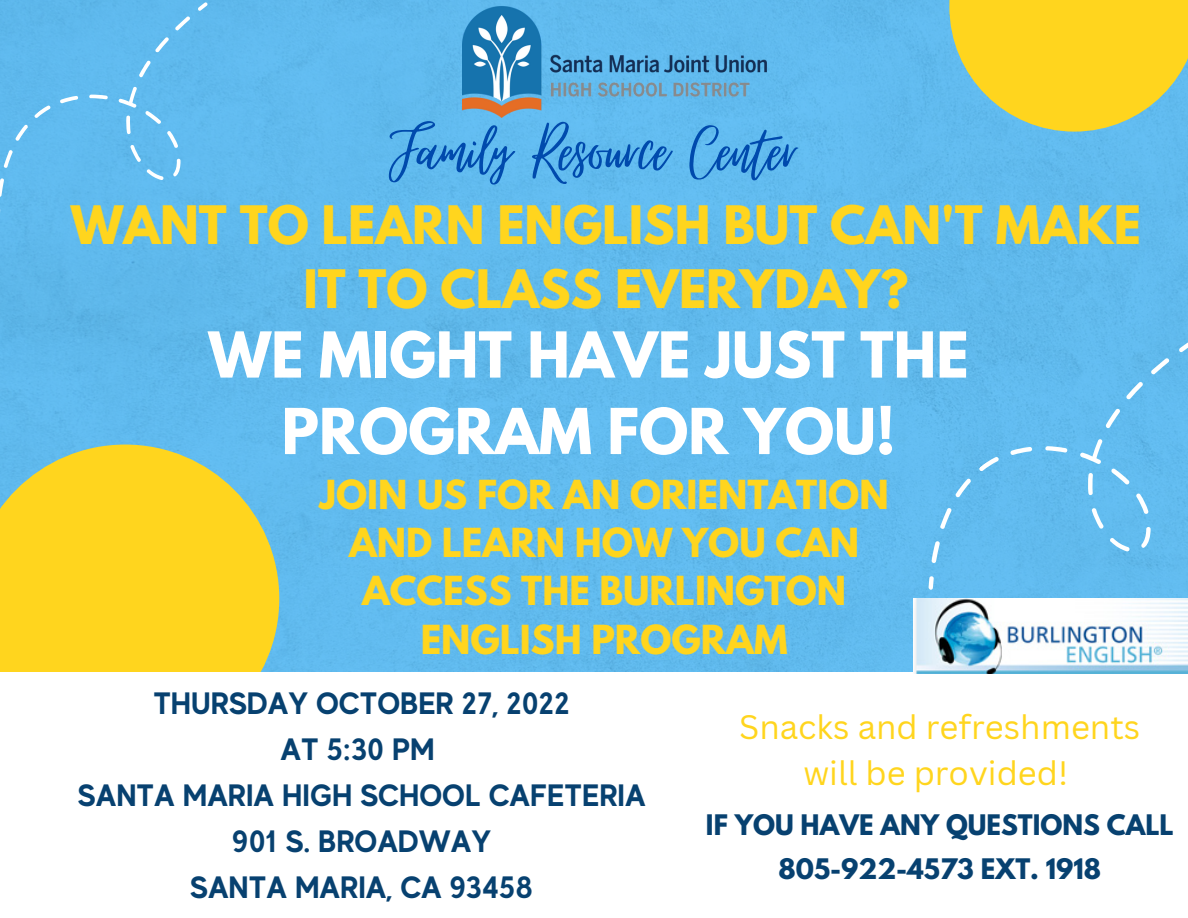
<style>
.page{position:relative;width:1188px;height:918px;background:#fff}
.page>*{position:absolute;margin:0;border:0;box-sizing:border-box;transform-origin:0 0}
.t1{font:85.5px "Virtual";color:#004aad}
.t2{font:700 56.1px/76.5px "League Spartan";color:#fff;text-align:center}
.t3{font:700 46.95px/64.2px "League Spartan";color:#ffd51e;text-align:center}
.t4{font:700 35.4px/48.3px "League Spartan";color:#ffd51e;text-align:center}
.t5{font:33px/46.2px "Canva Sans";color:#ffd51e;text-align:center}
.t6{font:700 30.9px/45.9px "MADE Evolve Sans";color:#074170;text-align:center}
.t7{font:700 25.05px/43.8px "League Spartan";color:#074170;text-align:center}
</style>
<div class="page">
<div style="left:0;top:0;width:1188px;height:672px;background:#61baee"></div>
<svg style="left:0;top:445px;width:279px;height:227px;background:#ebd137"></svg>
<svg style="left:949px;top:0;width:239px;height:132px;background:#e1d044"></svg>
<svg style="left:0;top:207px;width:5px;height:13px"></svg>
<svg style="left:13px;top:103px;width:38px;height:38px"></svg>
<svg style="left:59px;top:90px;width:20px;height:19px"></svg>
<svg style="left:175px;top:16px;width:16px;height:15px"></svg>
<svg style="left:0;top:149px;width:18px;height:20px"></svg>
<svg style="left:154px;top:37px;width:17px;height:16px"></svg>
<svg style="left:0;top:178px;width:11px;height:20px"></svg>
<svg style="left:136px;top:60px;width:18px;height:18px"></svg>
<svg style="left:88px;top:87px;width:21px;height:20px"></svg>
<svg style="left:118px;top:85px;width:69px;height:99px;background:#6bbfef"></svg>
<svg style="left:197px;top:1px;width:11px;height:11px"></svg>
<svg style="left:924px;top:575px;width:15px;height:16px"></svg>
<svg style="left:952px;top:454px;width:48px;height:44px;background:#6dbfee"></svg>
<svg style="left:1010px;top:440px;width:23px;height:22px"></svg>
<svg style="left:1150px;top:357px;width:20px;height:18px"></svg>
<svg style="left:934px;top:507px;width:24px;height:23px"></svg>
<svg style="left:1124px;top:381px;width:21px;height:19px"></svg>
<svg style="left:924px;top:540px;width:24px;height:24px"></svg>
<svg style="left:1102px;top:408px;width:22px;height:21px"></svg>
<svg style="left:1044px;top:437px;width:24px;height:24px"></svg>
<svg style="left:1079px;top:437px;width:79px;height:119px;background:#6dc0ef"></svg>
<svg style="left:1178px;top:341px;width:10px;height:13px"></svg>
<img style="left:462px;top:7px;width:305px;height:111px">
<img style="left:914px;top:599px;width:274px;height:74px">
<h1 class="t1" style="left:390px;top:105px;width:409px">Family Resource Center</h1>
<h3 class="t3" style="left:71px;top:199px;width:1072px">WANT TO LEARN ENGLISH BUT CAN'T MAKE<br>IT TO CLASS EVERYDAY?</h3>
<h2 class="t2" style="left:208px;top:324px;width:762px">WE MIGHT HAVE JUST THE<br>PROGRAM FOR YOU!</h2>
<p class="t4" style="left:320px;top:475px;width:571px">JOIN US FOR AN ORIENTATION<br>AND LEARN HOW YOU CAN<br>ACCESS THE BURLINGTON<br>ENGLISH PROGRAM</p>
<p class="t6" style="left:78px;top:680px;width:569px">THURSDAY OCTOBER 27, 2022<br>AT 5:30 PM<br>SANTA MARIA HIGH SCHOOL CAFETERIA<br>901 S. BROADWAY<br>SANTA MARIA, CA 93458</p>
<p class="t5" style="left:739px;top:703px;width:403px">Snacks and refreshments will be provided!</p>
<p class="t7" style="left:706px;top:806px;width:469px">IF YOU HAVE ANY QUESTIONS CALL<br>805-922-4573 EXT. 1918</p>
</div>
